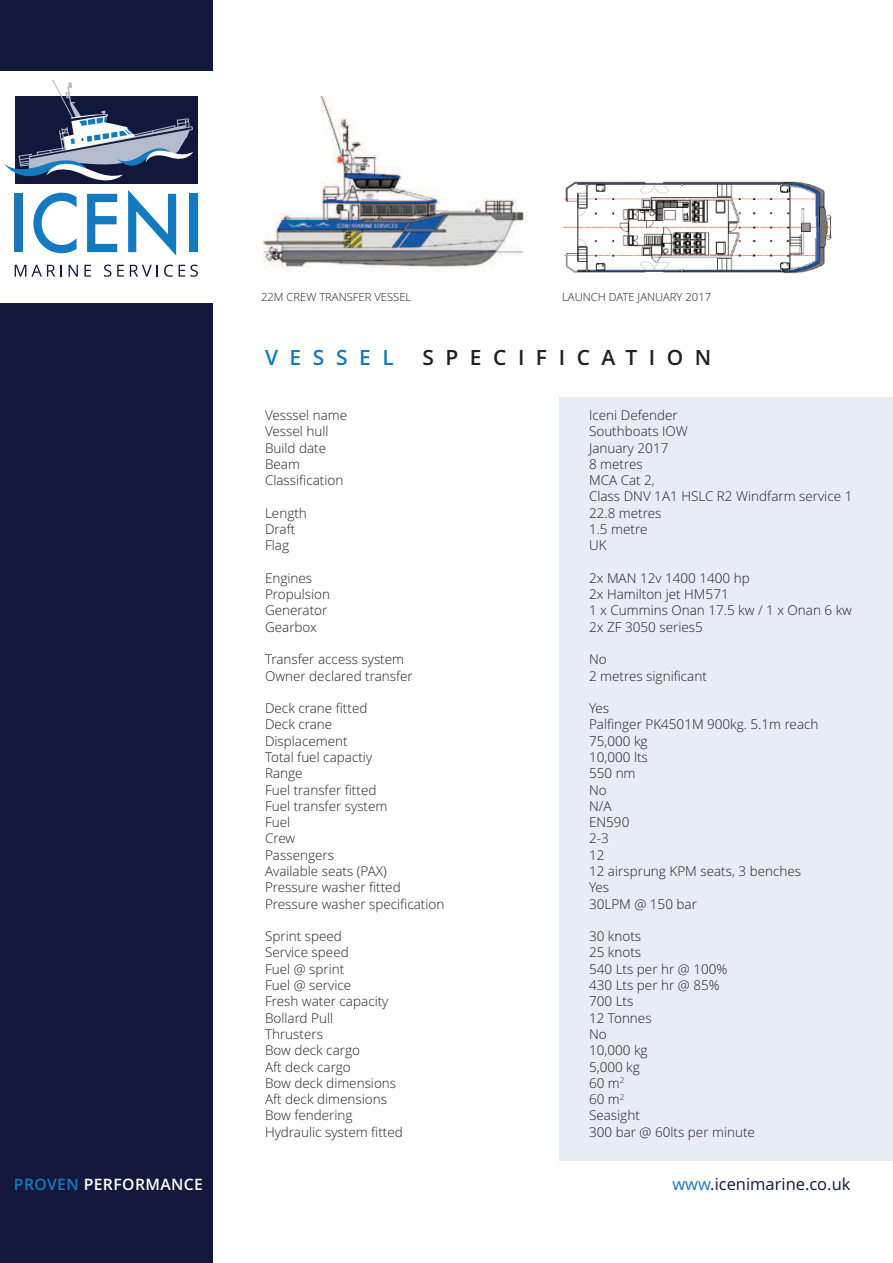
<style>
.page{position:relative;width:893px;height:1263px;background:#fff}
.page>*{position:absolute;margin:0;border:0;box-sizing:border-box;transform-origin:0 0}
.t1{font:600 21px "Open Sans";letter-spacing:.55em;color:#231f20}
.t2{font:600 21px "Open Sans";letter-spacing:.55em;color:#1779bf}
.t3{font:16.5px "Open Sans";color:#12173c}
.t4{font:600 15.75px "Open Sans";letter-spacing:.025em;color:#fff}
.t5{font:300 13.5px/16.4px "Open Sans";color:#231f20}
.t6{font:300 11.25px "Open Sans";color:#231f20}
.s1{color:#1779bf}
</style>
<div class="page">
<div style="left:560px;top:397px;width:333px;height:763px;background:#e7ecf7"></div>
<img style="left:263px;top:96px;width:263px;height:176px">
<img style="left:563px;top:181px;width:269px;height:93px">
<div style="left:0;top:0;width:213px;height:1263px;background:#12173c"></div>
<div style="left:0;top:72px;width:213px;height:231px;background:#fff"></div>
<div style="left:15px;top:96px;width:183px;height:88px;background:#12173c"></div>
<svg style="left:3px;top:80px;width:190px;height:176px"></svg>
<div style="left:189px;top:194px;width:9px;height:58px;background:#1579bf"></div>
<svg style="left:15px;top:265px;width:40px;height:12px"></svg>
<svg style="left:61px;top:265px;width:1px;height:12px"></svg>
<svg style="left:69px;top:265px;width:9px;height:12px"></svg>
<svg style="left:84px;top:265px;width:7px;height:12px"></svg>
<svg style="left:104px;top:265px;width:7px;height:12px"></svg>
<svg style="left:117px;top:265px;width:7px;height:12px"></svg>
<svg style="left:130px;top:265px;width:28px;height:12px"></svg>
<svg style="left:164px;top:265px;width:9px;height:12px"></svg>
<svg style="left:179px;top:265px;width:19px;height:12px"></svg>
<p class="t6" style="left:261px;top:291px;width:152px">22M CREW TRANSFER VESSEL</p>
<p class="t6" style="left:562px;top:291px;width:151px">LAUNCH DATE JANUARY 2017</p>
<h1 class="t2" style="left:265px;top:346px;width:130px">VESSEL</h1>
<h1 class="t1" style="left:422px;top:346px;width:291px">SPECIFICATION</h1>
<p class="t5" style="left:265px;top:407px;width:84px">Vesssel name</p>
<p class="t5" style="left:589px;top:407px;width:90px">Iceni Defender</p>
<p class="t5" style="left:265px;top:423px;width:65px">Vessel hull</p>
<p class="t5" style="left:589px;top:423px;width:100px">Southboats IOW</p>
<p class="t5" style="left:265px;top:440px;width:63px">Build date</p>
<p class="t5" style="left:589px;top:440px;width:81px">January 2017</p>
<p class="t5" style="left:265px;top:456px;width:36px">Beam</p>
<p class="t5" style="left:589px;top:456px;width:55px">8 metres</p>
<p class="t5" style="left:265px;top:472px;width:80px">Classification</p>
<p class="t5" style="left:589px;top:472px;width:265px">MCA Cat 2,<br>Class DNV 1A1 HSLC R2 Windfarm service 1</p>
<p class="t5" style="left:265px;top:505px;width:43px">Length</p>
<p class="t5" style="left:589px;top:505px;width:74px">22.8 metres</p>
<p class="t5" style="left:265px;top:521px;width:32px">Draft</p>
<p class="t5" style="left:589px;top:521px;width:60px">1.5 metre</p>
<p class="t5" style="left:265px;top:537px;width:26px">Flag</p>
<p class="t5" style="left:589px;top:537px;width:19px">UK</p>
<p class="t5" style="left:265px;top:570px;width:49px">Engines</p>
<p class="t5" style="left:589px;top:570px;width:162px">2x MAN 12v 1400 1400 hp</p>
<p class="t5" style="left:265px;top:586px;width:67px">Propulsion</p>
<p class="t5" style="left:589px;top:586px;width:141px">2x Hamilton jet HM571</p>
<p class="t5" style="left:265px;top:602px;width:64px">Generator</p>
<p class="t5" style="left:589px;top:602px;width:264px">1 x Cummins Onan 17.5 kw / 1 x Onan 6 kw</p>
<p class="t5" style="left:265px;top:619px;width:53px">Gearbox</p>
<p class="t5" style="left:589px;top:619px;width:115px">2x ZF 3050 series5</p>
<p class="t5" style="left:265px;top:651px;width:141px">Transfer access system</p>
<p class="t5" style="left:589px;top:651px;width:19px">No</p>
<p class="t5" style="left:265px;top:668px;width:149px">Owner declared transfer</p>
<p class="t5" style="left:589px;top:668px;width:119px">2 metres significant</p>
<p class="t5" style="left:265px;top:700px;width:104px">Deck crane fitted</p>
<p class="t5" style="left:589px;top:700px;width:22px">Yes</p>
<p class="t5" style="left:265px;top:717px;width:69px">Deck crane</p>
<p class="t5" style="left:589px;top:717px;width:231px">Palfinger PK4501M 900kg. 5.1m reach</p>
<p class="t5" style="left:265px;top:733px;width:84px">Displacement</p>
<p class="t5" style="left:589px;top:733px;width:60px">75,000 kg</p>
<p class="t5" style="left:265px;top:749px;width:109px">Total fuel capactiy</p>
<p class="t5" style="left:589px;top:749px;width:60px">10,000 lts</p>
<p class="t5" style="left:265px;top:765px;width:39px">Range</p>
<p class="t5" style="left:589px;top:765px;width:48px">550 nm</p>
<p class="t5" style="left:265px;top:782px;width:113px">Fuel transfer fitted</p>
<p class="t5" style="left:589px;top:782px;width:19px">No</p>
<p class="t5" style="left:265px;top:798px;width:124px">Fuel transfer system</p>
<p class="t5" style="left:589px;top:798px;width:24px">N/A</p>
<p class="t5" style="left:265px;top:814px;width:27px">Fuel</p>
<p class="t5" style="left:589px;top:814px;width:42px">EN590</p>
<p class="t5" style="left:265px;top:831px;width:32px">Crew</p>
<p class="t5" style="left:589px;top:831px;width:21px">2-3</p>
<p class="t5" style="left:265px;top:847px;width:71px">Passengers</p>
<p class="t5" style="left:589px;top:847px;width:17px">12</p>
<p class="t5" style="left:265px;top:863px;width:123px">Available seats (PAX)</p>
<p class="t5" style="left:589px;top:863px;width:214px">12 airsprung KPM seats, 3 benches</p>
<p class="t5" style="left:265px;top:879px;width:137px">Pressure washer fitted</p>
<p class="t5" style="left:589px;top:879px;width:22px">Yes</p>
<p class="t5" style="left:265px;top:896px;width:181px">Pressure washer specification</p>
<p class="t5" style="left:589px;top:896px;width:109px">30LPM @ 150 bar</p>
<p class="t5" style="left:265px;top:928px;width:78px">Sprint speed</p>
<p class="t5" style="left:589px;top:928px;width:54px">30 knots</p>
<p class="t5" style="left:265px;top:945px;width:85px">Service speed</p>
<p class="t5" style="left:589px;top:945px;width:54px">25 knots</p>
<p class="t5" style="left:265px;top:961px;width:81px">Fuel @ sprint</p>
<p class="t5" style="left:589px;top:961px;width:140px">540 Lts per hr @ 100%</p>
<p class="t5" style="left:265px;top:977px;width:88px">Fuel @ service</p>
<p class="t5" style="left:589px;top:977px;width:132px">430 Lts per hr @ 85%</p>
<p class="t5" style="left:265px;top:993px;width:125px">Fresh water capacity</p>
<p class="t5" style="left:589px;top:993px;width:46px">700 Lts</p>
<p class="t5" style="left:265px;top:1010px;width:70px">Bollard Pull</p>
<p class="t5" style="left:589px;top:1010px;width:64px">12 Tonnes</p>
<p class="t5" style="left:265px;top:1026px;width:60px">Thrusters</p>
<p class="t5" style="left:589px;top:1026px;width:19px">No</p>
<p class="t5" style="left:265px;top:1042px;width:96px">Bow deck cargo</p>
<p class="t5" style="left:589px;top:1042px;width:60px">10,000 kg</p>
<p class="t5" style="left:265px;top:1059px;width:87px">Aft deck cargo</p>
<p class="t5" style="left:589px;top:1059px;width:52px">5,000 kg</p>
<p class="t5" style="left:265px;top:1075px;width:133px">Bow deck dimensions</p>
<p class="t5" style="left:589px;top:1075px;width:37px">60 m<sup>2</sup></p>
<p class="t5" style="left:265px;top:1091px;width:123px">Aft deck dimensions</p>
<p class="t5" style="left:589px;top:1091px;width:37px">60 m<sup>2</sup></p>
<p class="t5" style="left:265px;top:1107px;width:89px">Bow fendering</p>
<p class="t5" style="left:589px;top:1107px;width:52px">Seasight</p>
<p class="t5" style="left:265px;top:1124px;width:139px">Hydraulic system fitted</p>
<p class="t5" style="left:589px;top:1124px;width:167px">300 bar @ 60lts per minute</p>
<p class="t4" style="left:14px;top:1175px;width:191px"><span class="s1">PROVEN</span> PERFORMANCE</p>
<p class="t3" style="left:672px;top:1175px;width:180px"><span class="s1">www</span>.icenimarine.co.uk</p>
</div>
